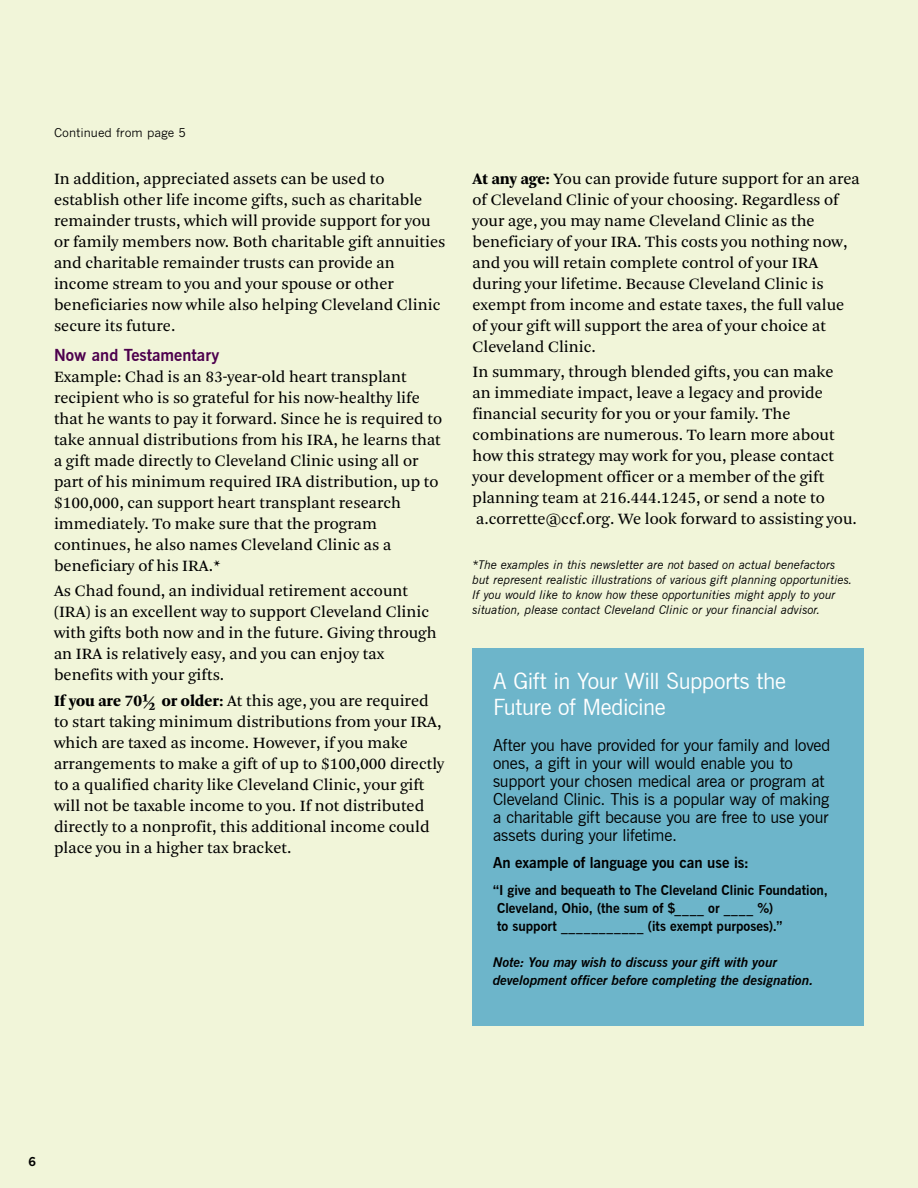
<style>
.page{position:relative;width:918px;height:1188px;background:#f1f5d9}
.page>*{position:absolute;margin:0;border:0;box-sizing:border-box;transform-origin:0 0}
.t1{font:22.5px/25.5px "News Gothic BT";letter-spacing:-.015em;color:#fff}
.t2{font:16.5px/21px "Arnhem Blond";color:#000}
.t3{font:16.5px/18px "News Gothic BT";letter-spacing:-.01em;color:#000}
.t4{font:700 16.5px "News Gothic BT";color:#4d004d}
.t5{font:700 15px "News Gothic BT";letter-spacing:-.005em;color:#000}
.t6{font:700 13.5px/18px "News Gothic BT";color:#000}
.t7{font:italic 700 13.5px/18px "News Gothic BT";color:#000}
.t8{font:italic 12px/15px "News Gothic BT";color:#000}
.t9{font:12px "News Gothic";color:#000}
.t10{font:700 12px "News Gothic";color:#000}
.s1{font-family:"Arnhem";font-weight:900}
</style>
<div class="page">
<div style="left:472px;top:648px;width:392px;height:378px;background:#6db5ca"></div>
<p class="t9" style="left:54px;top:126px;width:134px">Continued from page 5</p>
<p class="t2" style="left:54px;top:168px;width:393px">In addition, appreciated assets can be used to establish other life income gifts, such as charitable remainder trusts, which will provide support for you or family members now. Both charitable gift annuities and charitable remainder trusts can provide an income stream to you and your spouse or other beneficiaries now while also helping Cleveland Clinic secure its future.</p>
<p class="t4" style="left:54px;top:345px;width:167px">Now and Testamentary</p>
<p class="t2" style="left:54px;top:366px;width:390px">Example: Chad is an 83-year-old heart transplant recipient who is so grateful for his now-healthy life that he wants to pay it forward. Since he is required to take annual distributions from his IRA, he learns that a gift made directly to Cleveland Clinic using all or part of his minimum required IRA distribution, up to $100,000, can support heart transplant research immediately. To make sure that the program continues, he also names Cleveland Clinic as a beneficiary of his IRA.*</p>
<p class="t2" style="left:54px;top:581px;width:384px">As Chad found, an individual retirement account (IRA) is an excellent way to support Cleveland Clinic with gifts both now and in the future. Giving through an IRA is relatively easy, and you can enjoy tax benefits with your gifts.</p>
<p class="t2" style="left:54px;top:690px;width:392px"><span class="s1">If you are 70½ or older:</span> At this age, you are required to start taking minimum distributions from your IRA, which are taxed as income. However, if you make arrangements to make a gift of up to $100,000 directly to a qualified charity like Cleveland Clinic, your gift will not be taxable income to you. If not distributed directly to a nonprofit, this additional income could place you in a higher tax bracket.</p>
<p class="t2" style="left:473px;top:168px;width:389px"><span class="s1">At any age:</span> You can provide future support for an area of Cleveland Clinic of your choosing. Regardless of your age, you may name Cleveland Clinic as the beneficiary of your IRA. This costs you nothing now, and you will retain complete control of your IRA during your lifetime. Because Cleveland Clinic is exempt from income and estate taxes, the full value of your gift will support the area of your choice at Cleveland Clinic.</p>
<p class="t2" style="left:473px;top:362px;width:386px">In summary, through blended gifts, you can make<br>an immediate impact, leave a legacy and provide financial security for you or your family. The combinations are numerous. To learn more about how this strategy may work for you, please contact your development officer or a member of the gift planning team at 216.444.1245, or send a note to a.corrette@ccf.org. We look forward to assisting you.</p>
<p class="t8" style="left:473px;top:557px;width:382px">*The examples in this newsletter are not based on actual benefactors but represent realistic illustrations of various gift planning opportunities.<br>If you would like to know how these opportunities might apply to your situation, please contact Cleveland Clinic or your financial advisor.</p>
<h1 class="t1" style="left:493px;top:668px;width:294px">A Gift in Your Will Supports the<br>Future of Medicine</h1>
<p class="t3" style="left:493px;top:736px;width:339px">After you have provided for your family and loved ones, a gift in your will would enable you to support your chosen medical area or program at Cleveland Clinic. This is a popular way of making a charitable gift because you are free to use your assets during your lifetime.</p>
<p class="t5" style="left:493px;top:853px;width:258px">An example of language you can use is:</p>
<p class="t6" style="left:497px;top:881px;width:332px;text-indent:-4px">“I give and bequeath to The Cleveland Clinic Foundation,<br>Cleveland, Ohio, (the sum of $____ or ____ %)<br>to support ___________ (its exempt purposes).”</p>
<p class="t7" style="left:493px;top:953px;width:322px">Note: You may wish to discuss your gift with your development officer before completing the designation.</p>
<p class="t10" style="left:28px;top:1154px;width:9px">6</p>
</div>
